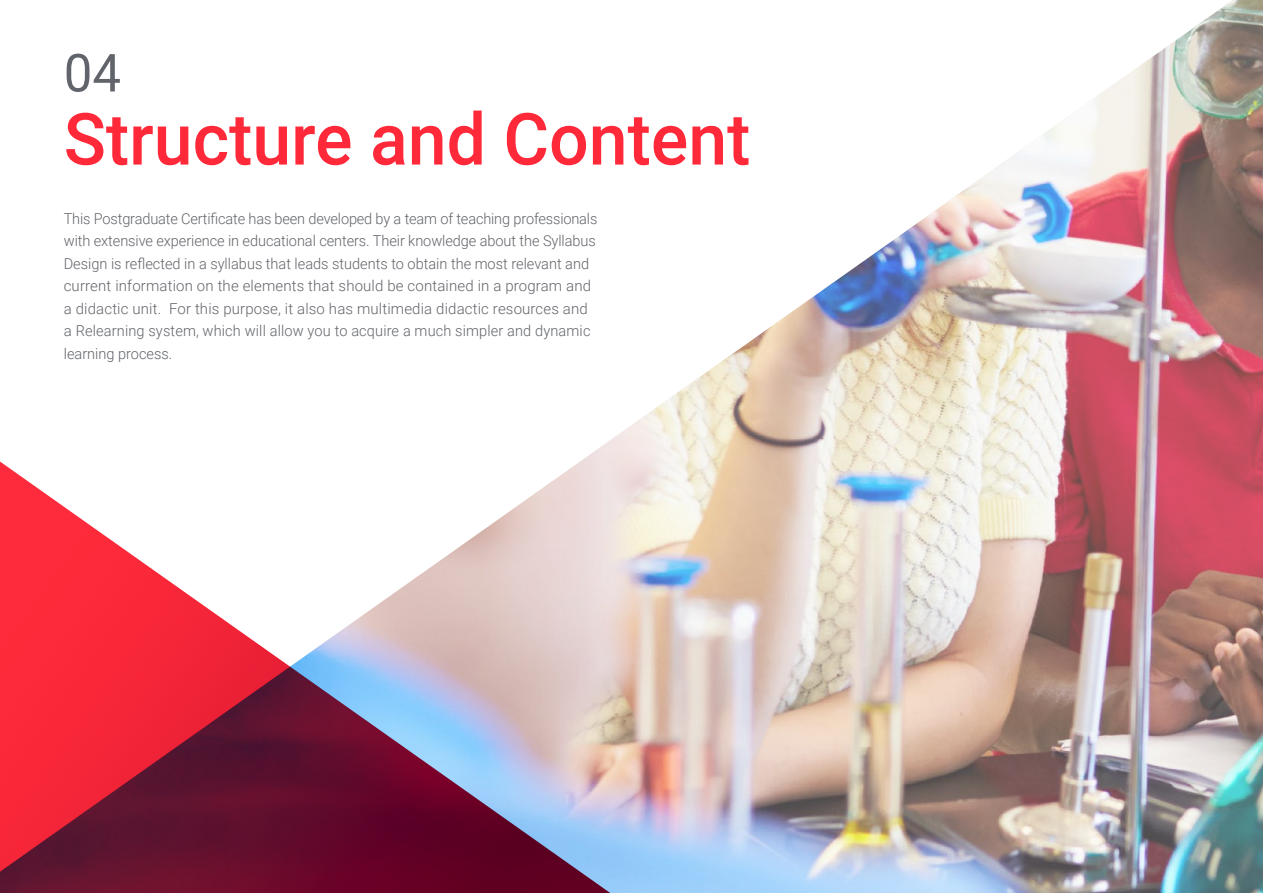
<style>
.page{position:relative;width:1263px;height:893px;background:#fff}
.page>*{position:absolute;margin:0;border:0;box-sizing:border-box;transform-origin:0 0}
.t1{font:500 72px "Roboto";color:#ff293a}
.t2{font:52.5px "Roboto";color:#61646a}
.t3{font:300 15px/22.5px "Roboto";color:#61646a}
</style>
<div class="page">
<img style="left:602px;top:0;width:661px;height:893px">
<svg style="left:0;top:446px;width:640px;height:447px"></svg>
<h2 class="t2" style="left:64px;top:36px;width:59px">04</h2>
<h1 class="t1" style="left:64px;top:89px;width:688px">Structure and Content</h1>
<p class="t3" style="left:64px;top:207px;width:535px">This Postgraduate Certificate has been developed by a team of teaching professionals with extensive experience in educational centers. Their knowledge about the Syllabus Design is reflected in a syllabus that leads students to obtain the most relevant and current information on the elements that should be contained in a program and a didactic unit. For this purpose, it also has multimedia didactic resources and a Relearning system, which will allow you to acquire a much simpler and dynamic learning process.</p>
</div>
